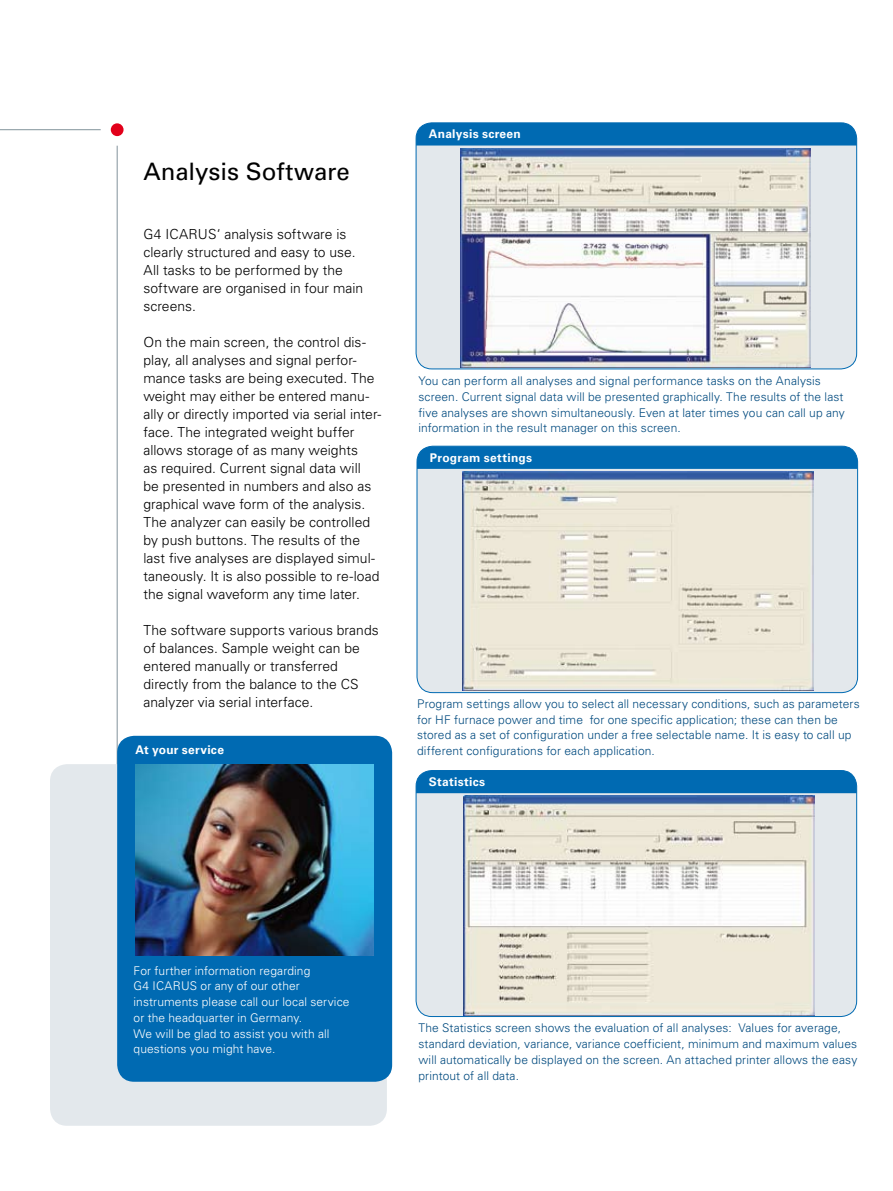
<style>
.page{position:relative;width:893px;height:1191px;background:#fff}
.page>*{position:absolute;margin:0;border:0;box-sizing:border-box;transform-origin:0 0}
.t1{font:24px "Univers";letter-spacing:-.005em;color:#000}
.t2{font:300 13.8px/18px "Univers LT Std";color:#000}
.t3{font:300 12px/15.8px "Univers LT Std";letter-spacing:.01em;color:#004a7f}
.t4{font:300 12px/15.8px "Univers LT Std";letter-spacing:.01em;color:#fff}
.t5{font:700 12px "Univers LT Std";letter-spacing:.025em;color:#fff}
</style>
<div class="page">
<hr style="left:117px;top:146px;width:1px;height:731px;background:#82939b">
<hr style="left:0;top:129px;width:101px;height:1px;background:#82939b">
<div style="left:111px;top:123px;width:13px;height:13px;background:#e2001a;border-radius:50%"></div>
<div style="left:50px;top:764px;width:337px;height:361px;background:#e3e8ec;border-radius:17px"></div>
<div style="left:117px;top:736px;width:275px;height:345px;background:#006ab2;border-radius:17px"></div>
<div style="left:417px;top:446px;width:441px;height:246px;background:#e3e8ec;border-radius:16px"></div>
<div style="left:417px;top:446px;width:441px;height:23px;background:#006ab2"></div>
<div style="left:417px;top:446px;width:441px;height:247px;border:1px solid #006ab2;border-radius:16px"></div>
<div style="left:416px;top:123px;width:441px;height:246px;background:#e3e8ec;border-radius:16px"></div>
<div style="left:416px;top:123px;width:441px;height:22px;background:#006ab2"></div>
<div style="left:416px;top:122px;width:441px;height:247px;border:1px solid #006ab2;border-radius:16px"></div>
<div style="left:416px;top:770px;width:441px;height:246px;background:#e3e8ec;border-radius:16px"></div>
<div style="left:416px;top:770px;width:441px;height:23px;background:#006ab2"></div>
<div style="left:416px;top:770px;width:441px;height:247px;border:1px solid #006ab2;border-radius:16px"></div>
<img style="left:460px;top:148px;width:351px;height:220px">
<img style="left:462px;top:472px;width:351px;height:219px">
<img style="left:464px;top:795px;width:351px;height:220px">
<img style="left:135px;top:764px;width:239px;height:192px">
<h1 class="t1" style="left:143px;top:157px;width:208px">Analysis Software</h1>
<p class="t2" style="left:143px;top:225px;width:221px">G4 ICARUS‘ analysis software is clearly structured and easy to use.<br>All tasks to be performed by the software are organised in four main screens.</p>
<p class="t2" style="left:143px;top:333px;width:239px">On the main screen, the control dis&shy;play, all analyses and signal perfor&shy;mance tasks are being executed. The weight may either be entered manu&shy;ally or directly imported via serial inter&shy;face. The integrated weight buffer allows storage of as many weights<br>as required. Current signal data will<br>be presented in numbers and also as graphical wave form of the analysis.<br>The analyzer can easily be controlled by push buttons. The results of the last five analyses are displayed simul&shy;taneously. It is also possible to re-load the signal waveform any time later.</p>
<p class="t2" style="left:143px;top:621px;width:237px">The software supports various brands of balances. Sample weight can be entered manually or transferred directly from the balance to the CS analyzer via serial interface.</p>
<p class="t5" style="left:135px;top:743px;width:90px">At your service</p>
<p class="t5" style="left:429px;top:127px;width:93px">Analysis screen</p>
<p class="t3" style="left:418px;top:373px;width:428px">You can perform all analyses and signal performance tasks on the Analysis screen. Current signal data will be presented graphically. The results of the last five analyses are shown simultaneously. Even at later times you can call up any information in the result manager on this screen.</p>
<p class="t5" style="left:430px;top:450px;width:104px">Program settings</p>
<p class="t3" style="left:417px;top:695px;width:444px">Program settings allow you to select all necessary conditions, such as parameters for HF furnace power and time for one specific application; these can then be stored as a set of configuration under a free selectable name. It is easy to call up different configurations for each application.</p>
<p class="t5" style="left:429px;top:774px;width:58px">Statistics</p>
<p class="t4" style="left:134px;top:962px;width:217px">For further information regarding<br>G4 ICARUS or any of our other instruments please call our local service or the headquarter in Germany.<br>We will be glad to assist you with all questions you might have.</p>
<p class="t3" style="left:418px;top:1020px;width:440px">The Statistics screen shows the evaluation of all analyses: Values for average, standard deviation, variance, variance coefficient, minimum and maximum values will automatically be displayed on the screen. An attached printer allows the easy printout of all data.</p>
</div>
